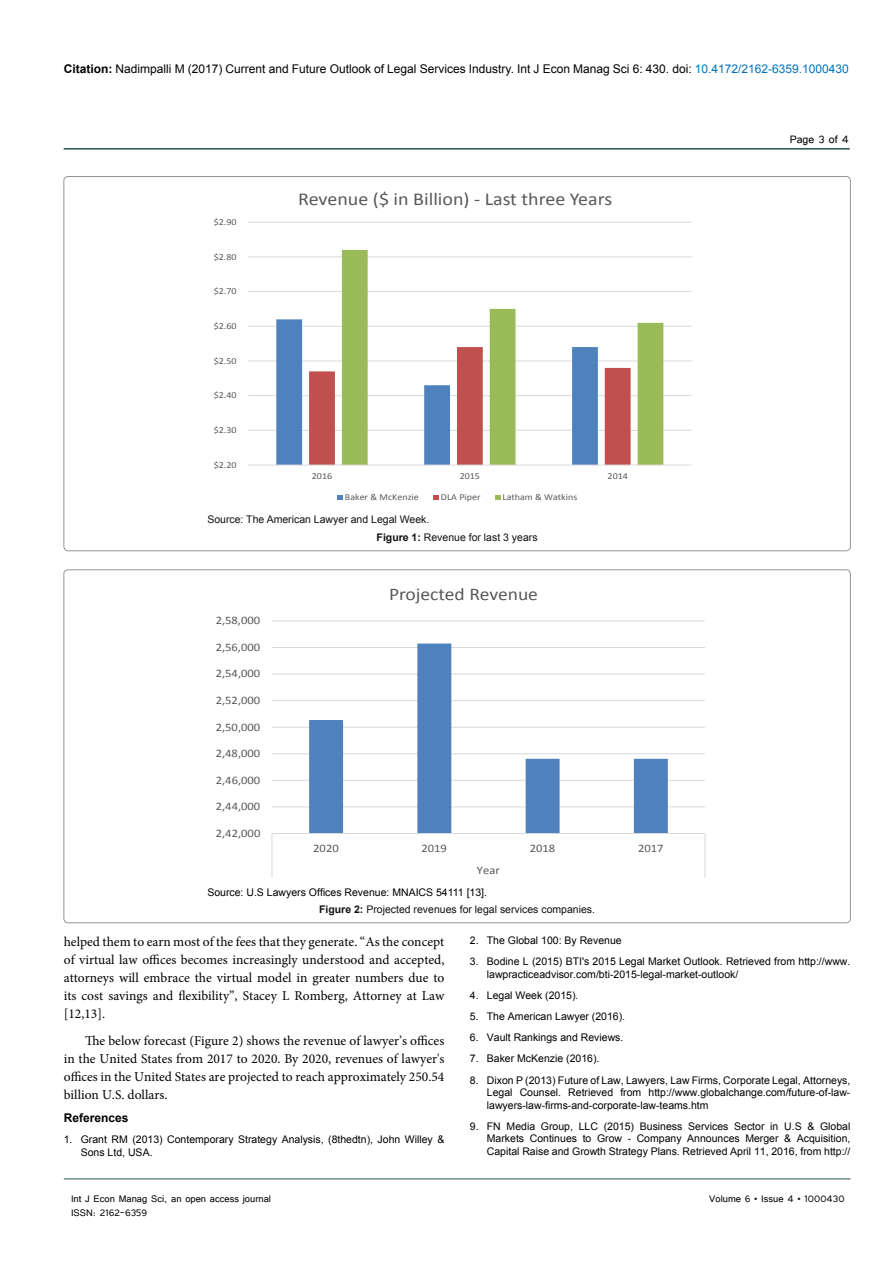
<style>
.page{position:relative;width:893px;height:1263px;background:#fff}
.page>*{position:absolute;margin:0;border:0;box-sizing:border-box;transform-origin:0 0}
.t1{font:18.3px "Calibri";color:#595959;scale:1.1 1}
.t2{font:17.85px "Calibri";color:#595959;scale:1.1 1}
.t3{font:13.5px/18px "Minion Pro";color:#000;text-align:justify}
.t4{font:13.5px "Tunga";color:#000}
.t5{font:12px "Arial";color:#000}
.t6{font:12px "Tunga";color:#000}
.t7{font:700 12px "Arial";color:#000}
.t8{font:11.4px "Calibri";color:#595959;scale:1.1 1}
.t9{font:10.5px/12.6px "Arial";color:#000}
.t10{font:10.5px/17.7px "Arial";color:#111}
.t11{font:9.15px "Calibri";color:#595959;scale:1.1 1}
.s1{font-weight:700}
.s2{color:#0072bc}
.s3{font-weight:700;color:#111}
.s4{color:#111}
</style>
<div class="page">
<hr style="left:64px;top:148px;width:786px;height:2px;background:#265150">
<hr style="left:64px;top:1179px;width:786px;height:1px;background:#265150">
<hr style="left:248px;top:222px;width:444px;height:1px;background:#d9d9d9">
<hr style="left:248px;top:256px;width:444px;height:1px;background:#d9d9d9">
<hr style="left:248px;top:291px;width:444px;height:1px;background:#d9d9d9">
<hr style="left:248px;top:326px;width:444px;height:1px;background:#d9d9d9">
<hr style="left:248px;top:361px;width:444px;height:1px;background:#d9d9d9">
<hr style="left:248px;top:395px;width:444px;height:1px;background:#d9d9d9">
<hr style="left:248px;top:430px;width:444px;height:1px;background:#d9d9d9">
<svg style="left:276px;top:319px;width:66px;height:146px;fill:#4f81bd"></svg>
<svg style="left:309px;top:347px;width:33px;height:118px"></svg>
<svg style="left:342px;top:250px;width:321px;height:215px"></svg>
<hr style="left:248px;top:465px;width:444px;height:1px;background:#d9d9d9">
<svg style="left:337px;top:495px;width:6px;height:5px"></svg>
<svg style="left:433px;top:495px;width:6px;height:5px"></svg>
<svg style="left:495px;top:495px;width:5px;height:5px"></svg>
<hr style="left:272px;top:620px;width:433px;height:1px;background:#d9d9d9">
<hr style="left:272px;top:647px;width:433px;height:1px;background:#d9d9d9">
<hr style="left:272px;top:673px;width:433px;height:1px;background:#d9d9d9">
<hr style="left:272px;top:700px;width:433px;height:1px;background:#d9d9d9">
<hr style="left:272px;top:727px;width:433px;height:1px;background:#d9d9d9">
<hr style="left:272px;top:753px;width:433px;height:1px;background:#d9d9d9">
<hr style="left:272px;top:780px;width:433px;height:1px;background:#d9d9d9">
<hr style="left:272px;top:806px;width:433px;height:1px;background:#d9d9d9">
<svg style="left:309px;top:643px;width:359px;height:190px"></svg>
<hr style="left:272px;top:833px;width:433px;height:1px;background:#d9d9d9">
<svg style="left:704px;top:834px;width:1px;height:44px"></svg>
<svg style="left:271px;top:833px;width:1px;height:45px"></svg>
<p class="t5" style="left:64px;top:60px;width:787px"><span class="s1">Citation:</span> Nadimpalli M (2017) Current and Future Outlook of Legal Services Industry. Int J Econ Manag Sci 6: 430. doi: <span class="s2">10.4172/2162-6359.1000430</span></p>
<p class="t11" style="left:214px;top:216px;width:22px">$2.90</p>
<p class="t11" style="left:214px;top:251px;width:22px">$2.80</p>
<p class="t11" style="left:214px;top:285px;width:22px">$2.70</p>
<p class="t11" style="left:214px;top:320px;width:22px">$2.60</p>
<p class="t11" style="left:214px;top:355px;width:22px">$2.50</p>
<p class="t11" style="left:214px;top:389px;width:22px">$2.40</p>
<p class="t11" style="left:214px;top:424px;width:22px">$2.30</p>
<p class="t11" style="left:214px;top:459px;width:22px">$2.20</p>
<h1 class="t1" style="left:298px;top:187px;width:287px">Revenue ($ in Billion) - Last three Years</h1>
<p class="t11" style="left:312px;top:471px;width:20px">2016</p>
<p class="t11" style="left:460px;top:471px;width:20px">2015</p>
<p class="t11" style="left:608px;top:471px;width:20px">2014</p>
<p class="t11" style="left:345px;top:491px;width:69px">Baker &amp; McKenzie</p>
<p class="t11" style="left:441px;top:491px;width:38px">DLA Piper</p>
<p class="t11" style="left:503px;top:491px;width:69px">Latham &amp; Watkins</p>
<p class="t10" style="left:377px;top:510px;width:163px;text-indent:-169px">Source: The American Lawyer and Legal Week.<br><span class="s1">Figure 1:</span> Revenue for last 3 years</p>
<p class="t8" style="left:216px;top:613px;width:42px">2,58,000</p>
<p class="t8" style="left:216px;top:640px;width:42px">2,56,000</p>
<p class="t8" style="left:216px;top:666px;width:42px">2,54,000</p>
<p class="t8" style="left:216px;top:693px;width:42px">2,52,000</p>
<p class="t8" style="left:216px;top:719px;width:42px">2,50,000</p>
<p class="t8" style="left:216px;top:746px;width:42px">2,48,000</p>
<p class="t8" style="left:216px;top:773px;width:42px">2,46,000</p>
<p class="t8" style="left:216px;top:799px;width:42px">2,44,000</p>
<p class="t8" style="left:216px;top:826px;width:42px">2,42,000</p>
<h2 class="t2" style="left:389px;top:583px;width:137px">Projected Revenue</h2>
<p class="t8" style="left:313px;top:841px;width:25px">2020</p>
<p class="t8" style="left:421px;top:841px;width:25px">2019</p>
<p class="t8" style="left:530px;top:841px;width:25px">2018</p>
<p class="t8" style="left:638px;top:841px;width:25px">2017</p>
<p class="t8" style="left:477px;top:863px;width:22px">Year</p>
<p class="t9" style="left:319px;top:884px;width:278px;line-height:16.8px;text-indent:-112px">Source: U.S Lawyers Offices Revenue: MNAICS 54111 [13].<br><span class="s3">Figure 2:</span> <span class="s4">Projected revenues for legal services companies.</span></p>
<p class="t4" style="left:790px;top:131px;width:61px">Page 3 of 4</p>
<p class="t3" style="left:64px;top:933px;width:382px">helped them to earn most of the fees that they generate. “As the concept of virtual law offices becomes increasingly understood and accepted, attorneys will embrace the virtual model in greater numbers due to its cost savings and flexibility”, Stacey L Romberg, Attorney at Law [12,13].</p>
<p class="t3" style="left:64px;top:1032px;width:382px;text-indent:21px">The below forecast (Figure 2) shows the revenue of lawyer’s offices in the United States from 2017 to 2020. By 2020, revenues of lawyer's offices in the United States are projected to reach approximately 250.54 billion U.S. dollars.</p>
<p class="t7" style="left:64px;top:1110px;width:66px">References</p>
<p class="t9" style="left:81px;top:1133px;width:365px;text-indent:-17px">1. Grant RM (2013) Contemporary Strategy Analysis, (8thedtn), John Willey &amp;<br>Sons Ltd, USA.</p>
<p class="t9" style="left:470px;top:934px;width:153px">2. The Global 100: By Revenue</p>
<p class="t9" style="left:487px;top:955px;width:365px;text-indent:-17px">3. Bodine L (2015) BTI's 2015 Legal Market Outlook. Retrieved from http://www. lawpracticeadvisor.com/bti-2015-legal-market-outlook/</p>
<p class="t9" style="left:470px;top:989px;width:110px">4. Legal Week (2015).</p>
<p class="t9" style="left:470px;top:1010px;width:157px">5. The American Lawyer (2016).</p>
<p class="t9" style="left:470px;top:1031px;width:155px">6. Vault Rankings and Reviews.</p>
<p class="t9" style="left:470px;top:1052px;width:131px">7. Baker McKenzie (2016).</p>
<p class="t9" style="left:487px;top:1073px;width:365px;text-align:justify;text-indent:-17px">8. Dixon P (2013) Future of Law, Lawyers, Law Firms, Corporate Legal, Attorneys, Legal Counsel. Retrieved from http://www.globalchange.com/future-of-law&shy;lawyers-law-firms-and-corporate-law-teams.htm</p>
<p class="t9" style="left:487px;top:1120px;width:365px;text-align:justify;text-indent:-17px">9. FN Media Group, LLC (2015) Business Services Sector in U.S &amp; Global Markets Continues to Grow - Company Announces Merger &amp; Acquisition, Capital Raise and Growth Strategy Plans. Retrieved April 11, 2016, from http://</p>
<p class="t6" style="left:71px;top:1190px;width:202px">Int J Econ Manag Sci, an open access journal</p>
<p class="t6" style="left:709px;top:1190px;width:137px">Volume 6 • Issue 4 • 1000430</p>
<p class="t6" style="left:71px;top:1205px;width:78px">ISSN: 2162-6359</p>
</div>
